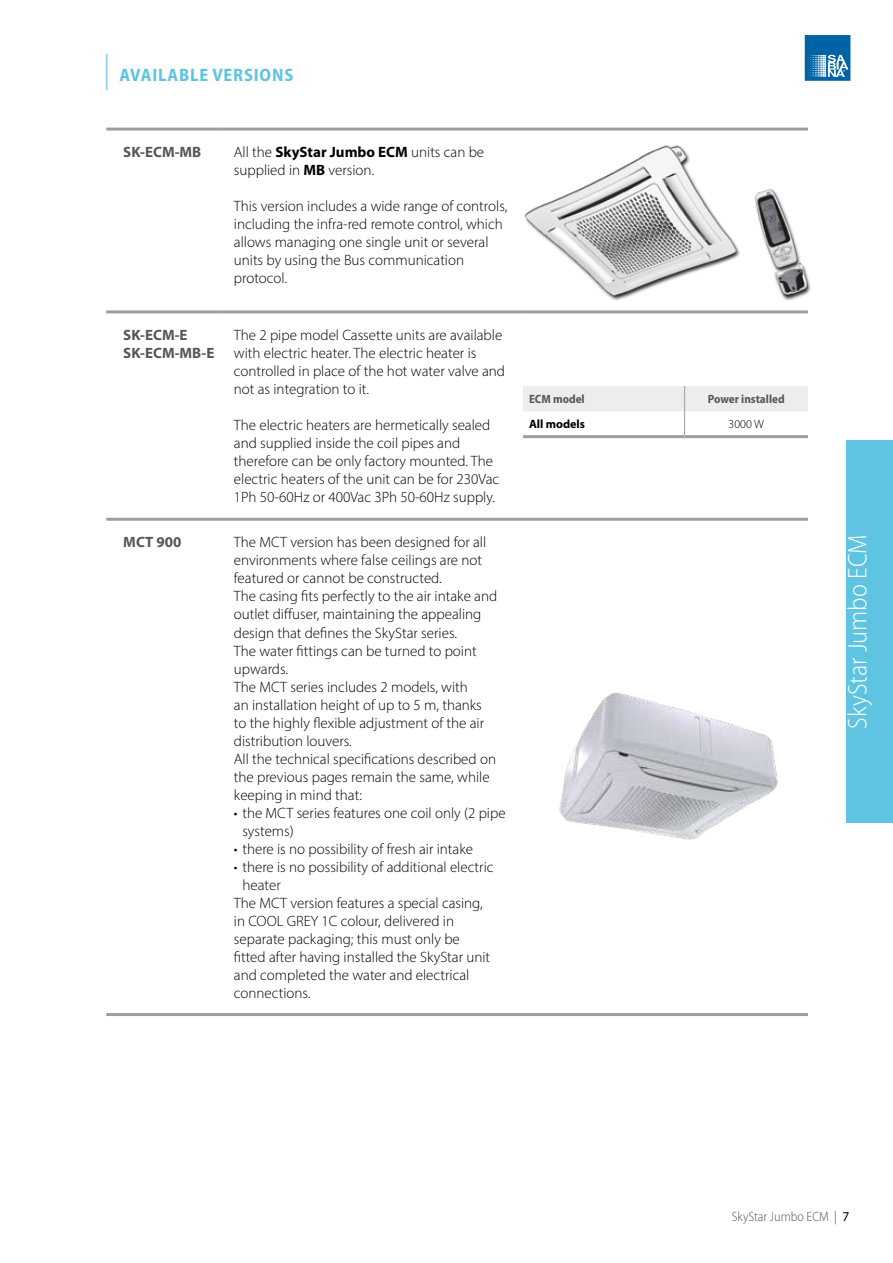
<style>
.page{position:relative;width:893px;height:1263px;background:#fff}
.page>*{position:absolute;margin:0;border:0;box-sizing:border-box;transform-origin:0 0}
.t1{font:300 semi-condensed 27px "Myriad Pro";color:#fff}
.t2{font:700 semi-condensed 18px "Myriad Pro";letter-spacing:.045em;color:#5fc4e1}
.t3{font:300 15px/18px "Myriad Pro";color:#000}
.t4{font:700 15px/18px "Myriad Pro";color:#575756}
.t5{font:300 semi-condensed 13.5px "Myriad Pro";color:#575756}
.t6{font:700 semi-condensed 12px "Myriad Pro";color:#575756}
.t7{font:700 12px "Myriad Pro";color:#000}
.t8{font:300 12px "Myriad Pro";color:#000}
.s1{font-weight:300;font-size:36px;color:#8bd1e8}
.s2{font-weight:700}
.s3{font-weight:400;font-stretch:normal;color:#000}
</style>
<div class="page">
<div style="left:846px;top:440px;width:47px;height:383px;background:#5fc4e1"></div>
<hr style="left:106px;top:128px;width:111px;height:3px;background:#9d9d9c">
<hr style="left:217px;top:128px;width:306px;height:3px;background:#9d9d9c">
<hr style="left:523px;top:128px;width:285px;height:3px;background:#9d9d9c">
<hr style="left:106px;top:310px;width:111px;height:3px;background:#9d9d9c">
<hr style="left:217px;top:310px;width:306px;height:3px;background:#9d9d9c">
<hr style="left:523px;top:310px;width:285px;height:3px;background:#9d9d9c">
<hr style="left:106px;top:518px;width:111px;height:3px;background:#9d9d9c">
<hr style="left:217px;top:518px;width:306px;height:3px;background:#9d9d9c">
<hr style="left:523px;top:518px;width:285px;height:3px;background:#9d9d9c">
<hr style="left:106px;top:1013px;width:111px;height:3px;background:#9d9d9c">
<hr style="left:217px;top:1013px;width:306px;height:3px;background:#9d9d9c">
<hr style="left:523px;top:1013px;width:285px;height:3px;background:#9d9d9c">
<img style="left:524px;top:145px;width:287px;height:156px">
<svg style="left:523px;top:386px;width:285px;height:49px"></svg>
<hr style="left:523px;top:435px;width:162px;height:3px;background:#9d9d9c">
<hr style="left:685px;top:435px;width:123px;height:3px;background:#9d9d9c">
<img style="left:559px;top:692px;width:219px;height:148px">
<svg style="left:805px;top:35px;width:45px;height:46px;background:#2f80b4"></svg>
<p class="t2" style="left:103px;top:63px;width:192px"><span class="s1">|</span> AVAILABLE VERSIONS</p>
<p class="t4" style="left:123px;top:143px;width:80px">SK-ECM-MB</p>
<p class="t3" style="left:234px;top:143px;width:252px">All the <span class="s2">SkyStar Jumbo ECM</span> units can be supplied in <span class="s2">MB</span> version.</p>
<p class="t3" style="left:234px;top:197px;width:275px">This version includes a wide range of controls, including the infra-red remote control, which allows managing one single unit or several units by using the Bus communication protocol.</p>
<p class="t4" style="left:123px;top:326px;width:93px">SK-ECM-E<br>SK-ECM-MB-E</p>
<p class="t3" style="left:234px;top:326px;width:273px">The 2 pipe model Cassette units are available with electric heater. The electric heater is controlled in place of the hot water valve and not as integration to it.</p>
<p class="t3" style="left:234px;top:416px;width:267px">The electric heaters are hermetically sealed and supplied inside the coil pipes and therefore can be only factory mounted. The electric heaters of the unit can be for 230Vac 1Ph 50-60Hz or 400Vac 3Ph 50-60Hz supply.</p>
<p class="t4" style="left:123px;top:533px;width:60px">MCT 900</p>
<p class="t3" style="left:234px;top:533px;width:265px">The MCT version has been designed for all environments where false ceilings are not featured or cannot be constructed.<br>The casing fits perfectly to the air intake and outlet diffuser, maintaining the appealing design that defines the SkyStar series.<br>The water fittings can be turned to point upwards.<br>The MCT series includes 2 models, with<br>an installation height of up to 5 m, thanks to the highly flexible adjustment of the air distribution louvers.<br>All the technical specifications described on the previous pages remain the same, while keeping in mind that:</p>
<p class="t3" style="left:242px;top:803px;width:265px;text-indent:-9px">• the MCT series features one coil only (2 pipe systems)</p>
<p class="t3" style="left:234px;top:839px;width:241px">• there is no possibility of fresh air intake</p>
<p class="t3" style="left:234px;top:857px;width:261px">• there is no possibility of additional electric</p>
<p class="t3" style="left:242px;top:875px;width:40px">heater</p>
<p class="t3" style="left:234px;top:893px;width:250px">The MCT version features a special casing,</p>
<p class="t3" style="left:234px;top:911px;width:222px">in COOL GREY 1C colour, delivered in</p>
<p class="t3" style="left:234px;top:929px;width:227px">separate packaging; this must only be</p>
<p class="t3" style="left:234px;top:947px;width:258px">fitted after having installed the SkyStar unit</p>
<p class="t3" style="left:234px;top:965px;width:237px">and completed the water and electrical</p>
<p class="t3" style="left:234px;top:983px;width:78px">connections.</p>
<p class="t6" style="left:529px;top:391px;width:57px">ECM model</p>
<p class="t6" style="left:708px;top:391px;width:78px">Power installed</p>
<p class="t7" style="left:529px;top:416px;width:58px">All models</p>
<p class="t8" style="left:728px;top:417px;width:37px">3000 W</p>
<h1 class="t1" style="left:841px;top:729px;width:196px;rotate:-90deg">SkyStar Jumbo ECM</h1>
<p class="t5" style="left:732px;top:1208px;width:119px">SkyStar Jumbo ECM | <span class="s3">7</span></p>
</div>
